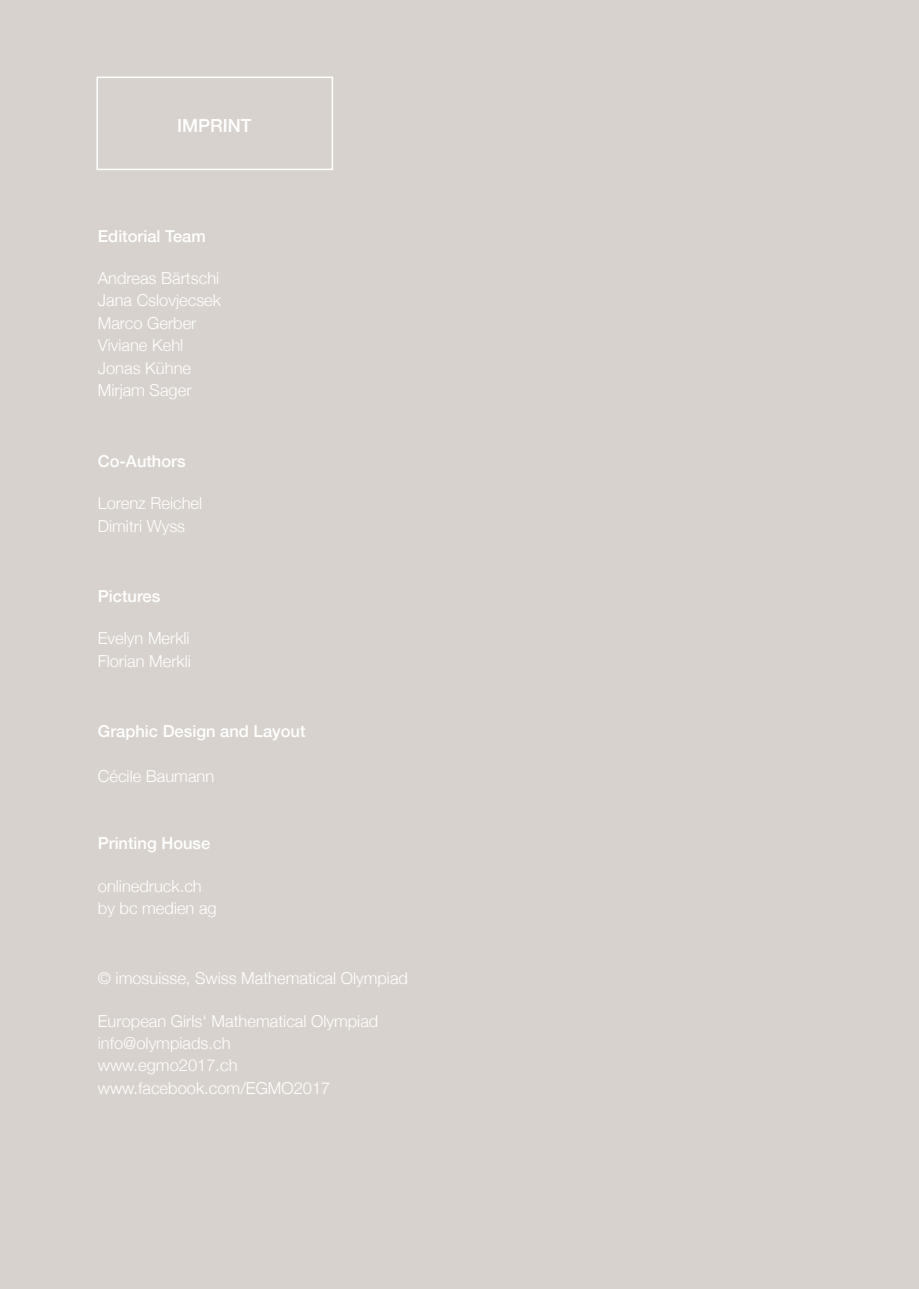
<style>
.page{position:relative;width:919px;height:1289px;background:#fff}
.page>*{position:absolute;margin:0;border:0;box-sizing:border-box;transform-origin:0 0}
.t1{font:500 18px "Helvetica Neue";color:#fff}
.t2{font:300 16.5px/22.5px "Helvetica Neue";color:#fff}
.t3{font:500 16.5px "Helvetica Neue";color:#fff}
</style>
<div class="page">
<div style="left:0;top:0;width:918px;height:1288px;background:#d7d2cd"></div>
<div style="left:96px;top:77px;width:237px;height:93px;border:2px solid #fff"></div>
<p class="t1" style="left:177px;top:111px;width:76px">IMPRINT</p>
<p class="t3" style="left:98px;top:222px;width:109px">Editorial Team</p>
<p class="t2" style="left:98px;top:265px;width:125px">Andreas Bärtschi<br>Jana Cslovjecsek<br>Marco Gerber<br>Viviane Kehl<br>Jonas Kühne<br>Mirjam Sager</p>
<p class="t3" style="left:98px;top:447px;width:89px">Co-Authors</p>
<p class="t2" style="left:98px;top:490px;width:106px">Lorenz Reichel<br>Dimitri Wyss</p>
<p class="t3" style="left:98px;top:582px;width:64px">Pictures</p>
<p class="t2" style="left:98px;top:625px;width:95px">Evelyn Merkli<br>Florian Merkli</p>
<p class="t3" style="left:98px;top:717px;width:209px">Graphic Design and Layout</p>
<p class="t2" style="left:98px;top:763px;width:118px">Cécile Baumann</p>
<p class="t3" style="left:98px;top:830px;width:114px">Printing House</p>
<p class="t2" style="left:98px;top:873px;width:120px">onlinedruck.ch by bc medien ag</p>
<p class="t2" style="left:98px;top:966px;width:312px">© imosuisse, Swiss Mathematical Olympiad</p>
<p class="t2" style="left:98px;top:1008px;width:282px">European Girls‘ Mathematical Olympiad info@olympiads.ch<br>www.egmo2017.ch www.facebook.com/EGMO2017</p>
</div>
